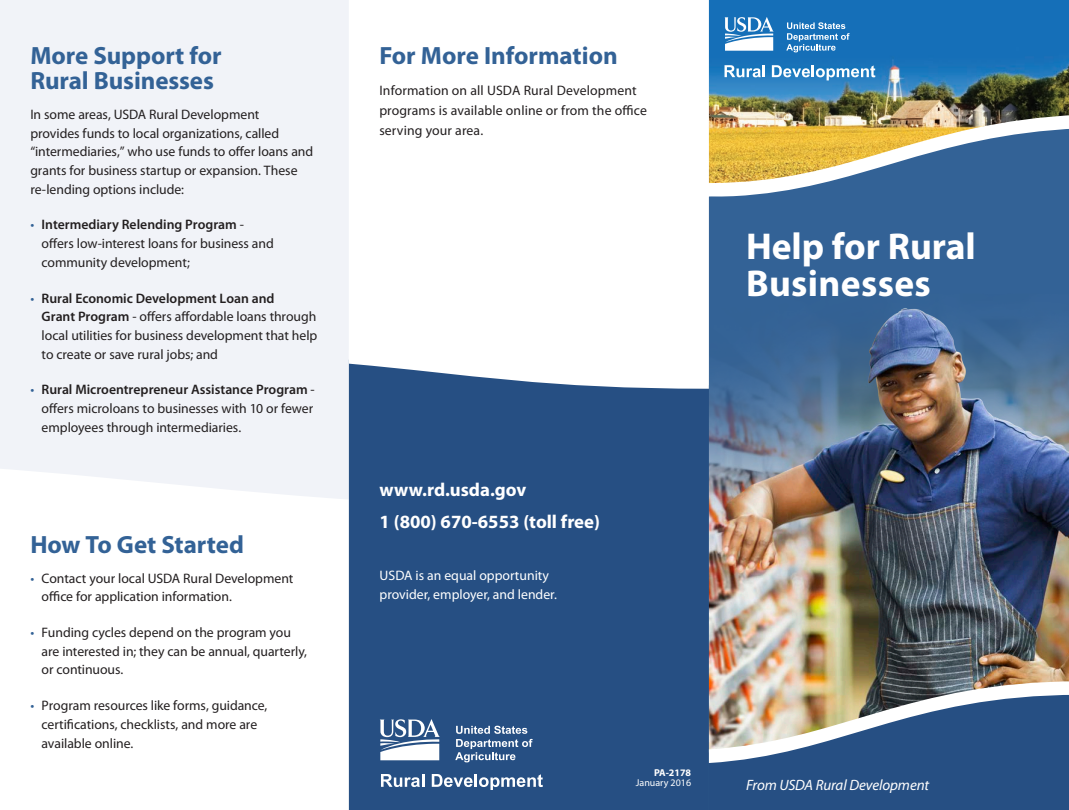
<style>
.page{position:relative;width:1069px;height:810px;background:#fff}
.page>*{position:absolute;margin:0;border:0;box-sizing:border-box;transform-origin:0 0}
.t1{font:700 37.5px/37.5px "Myriad Pro";letter-spacing:.005em;color:#fff}
.t2{font:700 25px/25px "Myriad Pro";letter-spacing:-.005em;color:#336296}
.t3{font:700 18.75px "Myriad Pro";color:#fff}
.t4{font:italic 15px "Myriad Pro";letter-spacing:-.01em;color:#fff}
.t5{font:13.75px/18.8px "Myriad Pro";letter-spacing:-.005em;color:#231f20}
.t6{font:13.75px/18.8px "Myriad Pro";color:#fff}
.t7{font:10px "Myriad Pro";color:#fff}
.t8{font:700 10px "Myriad Pro";color:#fff}
.s1{color:#336296}
.s2{font-weight:600}
</style>
<div class="page">
<div style="left:0;top:0;width:349px;height:390px;background:#f1f3f8"></div>
<svg style="left:0;top:390px;width:349px;height:211px"></svg>
<div style="left:349px;top:389px;width:360px;height:421px;background:#264f83"></div>
<svg style="left:349px;top:350px;width:360px;height:39px"></svg>
<svg style="left:455px;top:726px;width:78px;height:36px;background:#5b7aa1"></svg>
<svg style="left:380px;top:719px;width:60px;height:41px"></svg>
<svg style="left:381px;top:774px;width:43px;height:13px"></svg>
<svg style="left:432px;top:774px;width:111px;height:16px"></svg>
<div style="left:709px;top:202px;width:360px;height:91px;background:#336296"></div>
<div style="left:709px;top:668px;width:360px;height:142px;background:#264f83"></div>
<img style="left:709px;top:293px;width:360px;height:388px">
<img style="left:709px;top:681px;width:360px;height:82px">
<img style="left:709px;top:0;width:360px;height:115px">
<img style="left:708px;top:115px;width:361px;height:87px">
<svg style="left:724px;top:65px;width:41px;height:12px"></svg>
<svg style="left:772px;top:65px;width:103px;height:15px"></svg>
<svg style="left:786px;top:22px;width:63px;height:30px;background:#4e92c9"></svg>
<svg style="left:724px;top:17px;width:50px;height:34px"></svg>
<p class="t2" style="left:30px;top:42px;width:193px">More Support for<br>Rural Businesses</p>
<p class="t5" style="left:30px;top:105px;width:284px">In some areas, USDA Rural Development<br>provides funds to local organizations, called “intermediaries,” who use funds to offer loans and grants for business startup or expansion. These re-lending options include:</p>
<p class="t5" style="left:42px;top:215px;width:234px;text-indent:-11px"><span class="s1">•</span> <span class="s2">Intermediary Relending Program</span> - offers low-interest loans for business and community development;</p>
<p class="t5" style="left:42px;top:288px;width:277px;text-indent:-11px"><span class="s1">•</span> <span class="s2">Rural Economic Development Loan and<br>Grant Program</span> - offers affordable loans through local utilities for business development that help to create or save rural jobs; and</p>
<p class="t5" style="left:42px;top:380px;width:275px;text-align:justify;text-indent:-11px"><span class="s1">•</span> <span class="s2">Rural Microentrepreneur Assistance Program</span> - offers microloans to businesses with 10 or fewer employees through intermediaries.</p>
<p class="t2" style="left:30px;top:531px;width:215px">How To Get Started</p>
<p class="t5" style="left:42px;top:568px;width:253px;text-indent:-11px"><span class="s1">•</span> Contact your local USDA Rural Development office for application information.</p>
<p class="t5" style="left:42px;top:623px;width:267px;text-indent:-11px"><span class="s1">•</span> Funding cycles depend on the program you are interested in; they can be annual, quarterly, or continuous.</p>
<p class="t5" style="left:42px;top:696px;width:227px;text-indent:-11px"><span class="s1">•</span> Program resources like forms, guidance, certifications, checklists, and more are available online.</p>
<p class="t2" style="left:379px;top:42px;width:240px">For More Information</p>
<p class="t5" style="left:379px;top:80px;width:269px;line-height:20px">Information on all USDA Rural Development programs is available online or from the office serving your area.</p>
<p class="t1" style="left:746px;top:226px;width:231px">Help for Rural<br>Businesses</p>
<p class="t3" style="left:380px;top:478px;width:148px">www.rd.usda.gov</p>
<p class="t3" style="left:380px;top:509px;width:222px">1 (800) 670-6553 (toll free)</p>
<p class="t6" style="left:380px;top:566px;width:179px">USDA is an equal opportunity provider, employer, and lender.</p>
<p class="t8" style="left:654px;top:766px;width:39px">PA-2178</p>
<p class="t7" style="left:636px;top:777px;width:57px">January 2016</p>
<p class="t4" style="left:746px;top:776px;width:185px">From USDA Rural Development</p>
</div>
